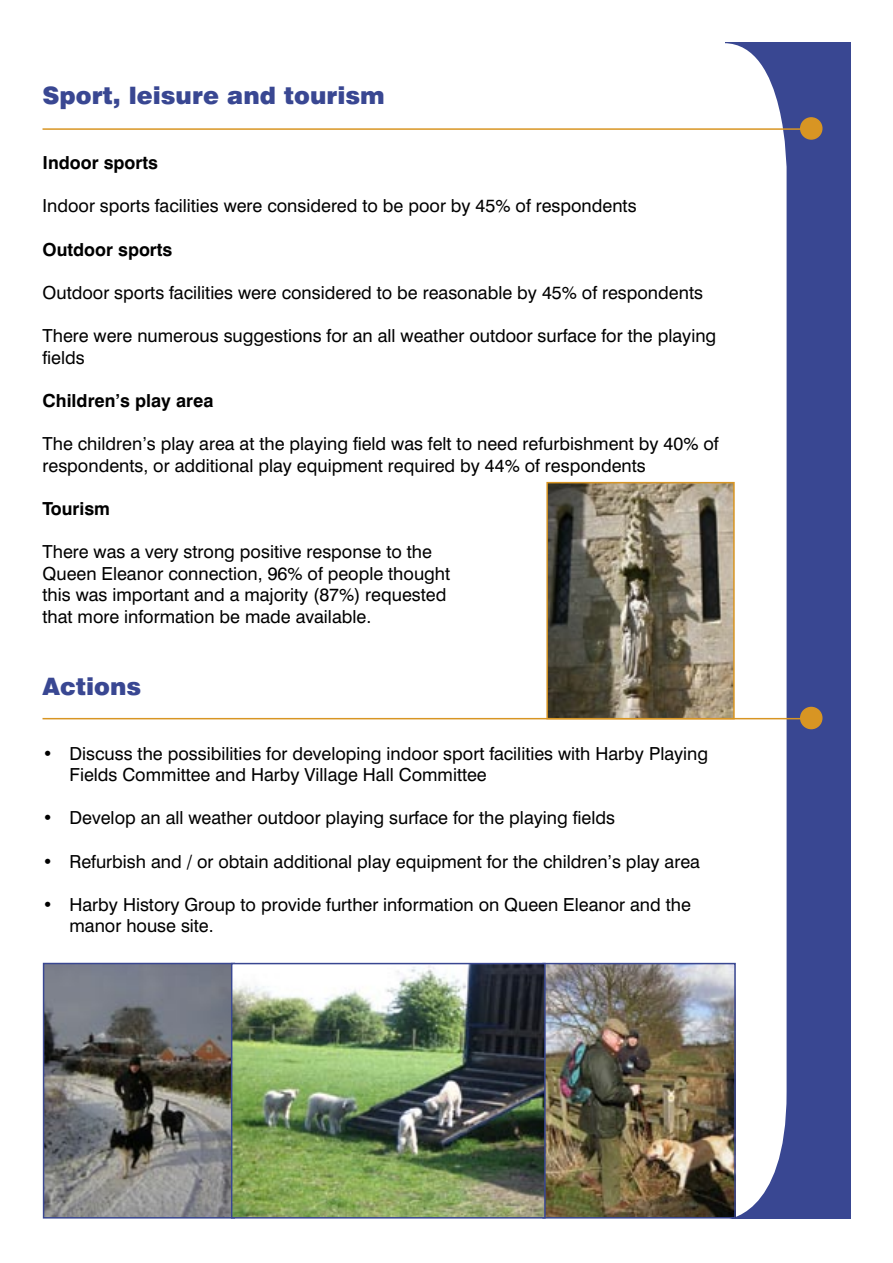
<style>
.page{position:relative;width:893px;height:1263px;background:#fff}
.page>*{position:absolute;margin:0;border:0;box-sizing:border-box;transform-origin:0 0}
.t1{font:900 24px "Swiss 721 BT";color:#394792}
.t2{font:18px/21.6px "Swiss 721 BT";color:#000}
.t3{font:700 18px "Swiss 721 BT";color:#000}
</style>
<div class="page">
<div style="left:725px;top:42px;width:125px;height:1176px;background:#394792"></div>
<div style="left:661px;top:43px;width:126px;height:1176px;background:#fff"></div>
<div style="left:801px;top:118px;width:21px;height:21px;background:#d89523;border-radius:50%"></div>
<div style="left:800px;top:117px;width:22px;height:23px;border:2px solid #d89523;border-radius:50%"></div>
<hr style="left:43px;top:128px;width:768px;height:2px;background:#d89523">
<div style="left:801px;top:707px;width:21px;height:21px;background:#d89523;border-radius:50%"></div>
<div style="left:800px;top:707px;width:22px;height:22px;border:2px solid #d89523;border-radius:50%"></div>
<hr style="left:43px;top:718px;width:768px;height:1px;background:#d89523">
<img style="left:546px;top:966px;width:187px;height:249px">
<div style="left:542px;top:963px;width:194px;height:255px;border:2px solid #394792"></div>
<img style="left:46px;top:966px;width:185px;height:249px">
<div style="left:43px;top:963px;width:192px;height:255px;border:2px solid #394792"></div>
<img style="left:234px;top:966px;width:309px;height:249px">
<div style="left:231px;top:963px;width:315px;height:255px;border:2px solid #394792"></div>
<img style="left:549px;top:485px;width:183px;height:231px">
<div style="left:546px;top:482px;width:189px;height:237px;border:2px solid #d89523"></div>
<p class="t1" style="left:43px;top:81px;width:344px">Sport, leisure and tourism</p>
<p class="t3" style="left:43px;top:152px;width:117px">Indoor sports</p>
<p class="t2" style="left:43px;top:195px;width:596px">Indoor sports facilities were considered to be poor by 45% of respondents</p>
<p class="t3" style="left:43px;top:238px;width:131px">Outdoor sports</p>
<p class="t2" style="left:43px;top:281px;width:662px">Outdoor sports facilities were considered to be reasonable by 45% of respondents</p>
<p class="t2" style="left:43px;top:325px;width:675px">There were numerous suggestions for an all weather outdoor surface for the playing fields</p>
<p class="t3" style="left:43px;top:389px;width:172px">Children’s play area</p>
<p class="t2" style="left:43px;top:433px;width:678px">The children’s play area at the playing field was felt to need refurbishment by 40% of respondents, or additional play equipment required by 44% of respondents</p>
<p class="t3" style="left:43px;top:497px;width:69px">Tourism</p>
<p class="t2" style="left:43px;top:541px;width:409px">There was a very strong positive response to the Queen Eleanor connection, 96% of people thought this was important and a majority (87%) requested that more information be made available.</p>
<p class="t1" style="left:43px;top:671px;width:100px">Actions</p>
<p class="t2" style="left:70px;top:742px;width:640px;text-indent:-27px">• Discuss the possibilities for developing indoor sport facilities with Harby Playing<br>Fields Committee and Harby Village Hall Committee</p>
<p class="t2" style="left:43px;top:807px;width:574px">• Develop an all weather outdoor playing surface for the playing fields</p>
<p class="t2" style="left:43px;top:850px;width:659px">• Refurbish and / or obtain additional play equipment for the children’s play area</p>
<p class="t2" style="left:70px;top:893px;width:623px;text-indent:-27px">• Harby History Group to provide further information on Queen Eleanor and the manor house site.</p>
</div>
